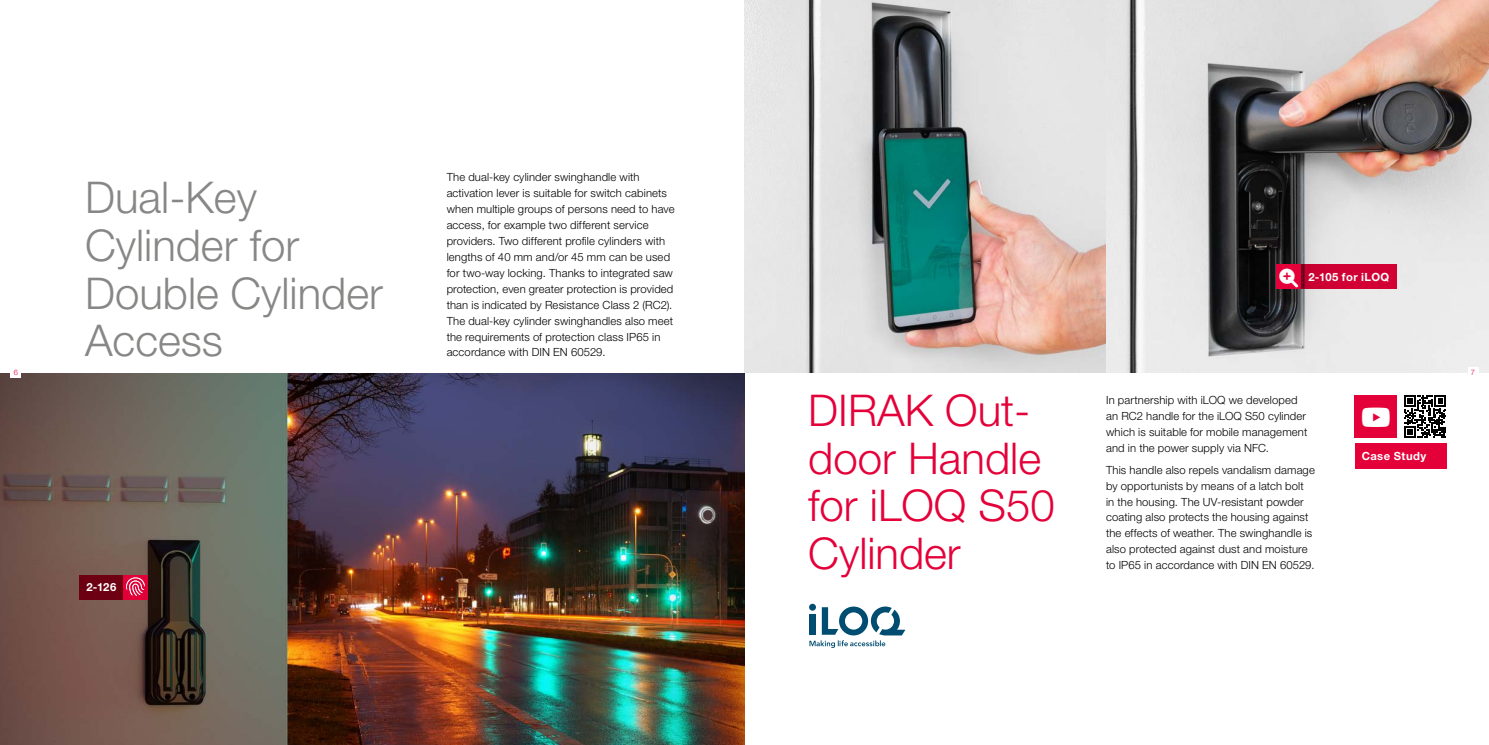
<style>
.page{position:relative;width:1489px;height:745px;background:#fff}
.page>*{position:absolute;margin:0;border:0;box-sizing:border-box;transform-origin:0 0}
.t1{font:300 43.75px/47.9px "Helvetica Neue LT Pro";color:#878786}
.t2{font:300 43.75px/47.9px "Helvetica Neue LT Pro";color:#e40039}
.t3{font:300 11.25px/16px "Helvetica Neue LT Pro";letter-spacing:.01em;color:#000}
.t4{font:700 11.25px "Helvetica Neue LT Pro";letter-spacing:.04em;color:#fff}
.t5{font:300 7.5px "Helvetica Neue LT Pro";color:#e40039}
</style>
<div class="page">
<img style="left:744px;top:0;width:744px;height:372px">
<img style="left:0;top:373px;width:744px;height:371px">
<div style="left:1301px;top:264px;width:95px;height:25px;background:#d00034"></div>
<div style="left:1276px;top:264px;width:25px;height:25px;background:#e40039"></div>
<svg style="left:809px;top:603px;width:7px;height:7px"></svg>
<svg style="left:809px;top:606px;width:96px;height:41px"></svg>
<div style="left:1354px;top:443px;width:92px;height:25px;background:#e40039"></div>
<div style="left:1354px;top:395px;width:42px;height:42px;background:#e40039"></div>
<svg style="left:1404px;top:395px;width:42px;height:42px"></svg>
<div style="left:79px;top:574px;width:44px;height:25px;background:#6d0012"></div>
<div style="left:123px;top:574px;width:25px;height:25px;background:#e20038"></div>
<svg style="left:126px;top:577px;width:19px;height:18px"></svg>
<div style="left:11px;top:367px;width:10px;height:10px;background:#fff"></div>
<div style="left:1467px;top:367px;width:11px;height:10px;background:#fff"></div>
<h1 class="t1" style="left:85px;top:172px;width:299px">Dual-Key<br>Cylinder for<br>Double Cylinder<br>Access</h1>
<p class="t3" style="left:446px;top:168px;width:229px">The dual-key cylinder swinghandle with activation lever is suitable for switch cabinets when multiple groups of persons need to have access, for example two different service providers. Two different profile cylinders with lengths of 40 mm and/or 45 mm can be used for two-way locking. Thanks to integrated saw protection, even greater protection is provided than is indicated by Resistance Class 2 (RC2).<br>The dual-key cylinder swinghandles also meet the requirements of protection class IP65 in accordance with DIN EN 60529.</p>
<p class="t4" style="left:1279px;top:269px;width:111px">★ 2-105 for iLOQ</p>
<p class="t5" style="left:14px;top:367px;width:6px">6</p>
<p class="t5" style="left:1470px;top:367px;width:6px">7</p>
<p class="t4" style="left:86px;top:579px;width:31px">2-126</p>
<h1 class="t2" style="left:808px;top:385px;width:248px">DIRAK Out&shy;door Handle for iLOQ S50<br>Cylinder</h1>
<p class="t3" style="left:1106px;top:392px;width:203px">In partnership with iLOQ we developed an RC2 handle for the iLOQ S50 cylinder which is suitable for mobile management and in the power supply via NFC.</p>
<p class="t3" style="left:1106px;top:461px;width:210px">This handle also repels vandalism damage by opportunists by means of a latch bolt in the housing. The UV-resistant powder coating also protects the housing against the effects of weather. The swinghandle is also protected against dust and moisture to IP65 in accordance with DIN EN 60529.</p>
<p class="t4" style="left:1361px;top:448px;width:66px">Case Study</p>
</div>
